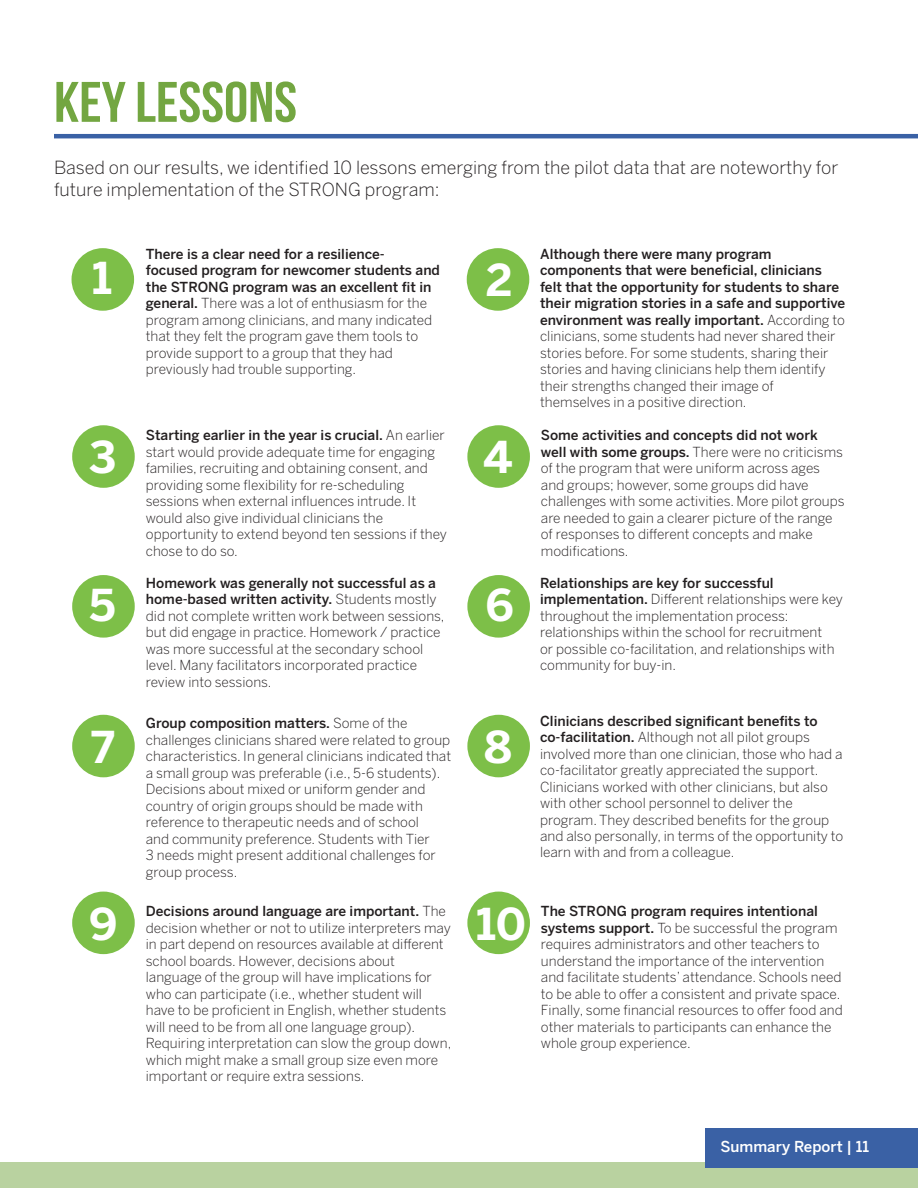
<style>
.page{position:relative;width:918px;height:1188px;background:#fff}
.page>*{position:absolute;margin:0;border:0;box-sizing:border-box;transform-origin:0 0}
.t1{font:57px "Bebas Neue";color:#73a641;scale:1.07 1}
.t2{font:700 43.5px "Benton Sans";color:#fff}
.t3{font:300 18px/21.6px "Benton Sans";color:#231f20}
.t4{font:500 15px "Benton Sans";color:#fff}
.t5{font:300 13.8px/16.5px "Benton Sans";color:#231f20}
.s1{font-weight:500}
</style>
<div class="page">
<hr style="left:54px;top:134px;width:864px;height:4px;background:#3a61a5">
<div style="left:0;top:1163px;width:918px;height:25px;background:#b9d2a0"></div>
<div style="left:72px;top:248px;width:62px;height:63px;background:#7dbf48;border-radius:50%"></div>
<div style="left:72px;top:425px;width:63px;height:63px;background:#7dbf48;border-radius:50%"></div>
<div style="left:72px;top:575px;width:63px;height:63px;background:#7dbf48;border-radius:50%"></div>
<div style="left:72px;top:715px;width:63px;height:62px;background:#7dbf48;border-radius:50%"></div>
<div style="left:72px;top:892px;width:63px;height:62px;background:#7dbf48;border-radius:50%"></div>
<div style="left:467px;top:248px;width:62px;height:63px;background:#7dbf48;border-radius:50%"></div>
<div style="left:467px;top:425px;width:63px;height:63px;background:#7dbf48;border-radius:50%"></div>
<div style="left:467px;top:575px;width:63px;height:63px;background:#7dbf48;border-radius:50%"></div>
<div style="left:467px;top:715px;width:63px;height:62px;background:#7dbf48;border-radius:50%"></div>
<div style="left:467px;top:892px;width:63px;height:62px;background:#7dbf48;border-radius:50%"></div>
<div style="left:706px;top:1128px;width:212px;height:40px;background:#3a61a5"></div>
<h1 class="t1" style="left:54px;top:71px;width:229px">KEY LESSONS</h1>
<h3 class="t3" style="left:54px;top:156px;width:786px">Based on our results, we identified 10 lessons emerging from the pilot data that are noteworthy for future implementation of the STRONG program:</h3>
<p class="t5" style="left:146px;top:246px;width:296px"><span class="s1">There is a clear need for a resilience&shy;focused program for newcomer students and the STRONG program was an excellent fit in general.</span> There was a lot of enthusiasm for the program among clinicians, and many indicated that they felt the program gave them tools to provide support to a group that they had previously had trouble supporting.</p>
<p class="t5" style="left:540px;top:246px;width:307px"><span class="s1">Although there were many program components that were beneficial, clinicians felt that the opportunity for students to share their migration stories in a safe and supportive environment was really important.</span> According to clinicians, some students had never shared their stories before. For some students, sharing their stories and having clinicians help them identify their strengths changed their image of themselves in a positive direction.</p>
<p class="t5" style="left:146px;top:427px;width:303px"><span class="s1">Starting earlier in the year is crucial.</span> An earlier start would provide adequate time for engaging families, recruiting and obtaining consent, and providing some flexibility for re-scheduling sessions when external influences intrude. It would also give individual clinicians the opportunity to extend beyond ten sessions if they chose to do so.</p>
<p class="t5" style="left:541px;top:427px;width:305px"><span class="s1">Some activities and concepts did not work well with some groups.</span> There were no criticisms of the program that were uniform across ages and groups; however, some groups did have challenges with some activities. More pilot groups are needed to gain a clearer picture of the range of responses to different concepts and make modifications.</p>
<p class="t5" style="left:146px;top:575px;width:300px"><span class="s1">Homework was generally not successful as a home-based written activity.</span> Students mostly did not complete written work between sessions, but did engage in practice. Homework / practice was more successful at the secondary school level. Many facilitators incorporated practice review into sessions.</p>
<p class="t5" style="left:540px;top:575px;width:304px"><span class="s1">Relationships are key for successful implementation.</span> Different relationships were key throughout the implementation process: relationships within the school for recruitment<br>or possible co-facilitation, and relationships with community for buy-in.</p>
<p class="t5" style="left:146px;top:715px;width:307px"><span class="s1">Group composition matters.</span> Some of the challenges clinicians shared were related to group characteristics. In general clinicians indicated that a small group was preferable (i.e., 5-6 students).<br>Decisions about mixed or uniform gender and country of origin groups should be made with reference to therapeutic needs and of school<br>and community preference. Students with Tier<br>3 needs might present additional challenges for group process.</p>
<p class="t5" style="left:540px;top:712px;width:305px"><span class="s1">Clinicians described significant benefits to co-facilitation.</span> Although not all pilot groups involved more than one clinician, those who had a co-facilitator greatly appreciated the support.<br>Clinicians worked with other clinicians, but also with other school personnel to deliver the program. They described benefits for the group and also personally, in terms of the opportunity to learn with and from a colleague.</p>
<p class="t5" style="left:146px;top:903px;width:307px"><span class="s1">Decisions around language are important.</span> The decision whether or not to utilize interpreters may in part depend on resources available at different school boards. However, decisions about language of the group will have implications for who can participate (i.e., whether student will have to be proficient in English, whether students will need to be from all one language group).<br>Requiring interpretation can slow the group down, which might make a small group size even more important or require extra sessions.</p>
<p class="t5" style="left:541px;top:903px;width:303px"><span class="s1">The STRONG program requires intentional systems support.</span> To be successful the program requires administrators and other teachers to understand the importance of the intervention and facilitate students’ attendance. Schools need to be able to offer a consistent and private space.<br>Finally, some financial resources to offer food and other materials to participants can enhance the whole group experience.</p>
<h2 class="t2" style="left:92px;top:252px;width:21px">1</h2>
<h2 class="t2" style="left:486px;top:254px;width:28px">2</h2>
<h2 class="t2" style="left:89px;top:431px;width:29px">3</h2>
<h2 class="t2" style="left:483px;top:431px;width:31px">4</h2>
<h2 class="t2" style="left:89px;top:579px;width:28px">5</h2>
<h2 class="t2" style="left:485px;top:579px;width:30px">6</h2>
<h2 class="t2" style="left:91px;top:721px;width:25px">7</h2>
<h2 class="t2" style="left:484px;top:721px;width:29px">8</h2>
<h2 class="t2" style="left:89px;top:898px;width:30px">9</h2>
<h2 class="t2" style="left:476px;top:898px;width:51px">10</h2>
<p class="t4" style="left:720px;top:1137px;width:150px">Summary Report | 11</p>
</div>
